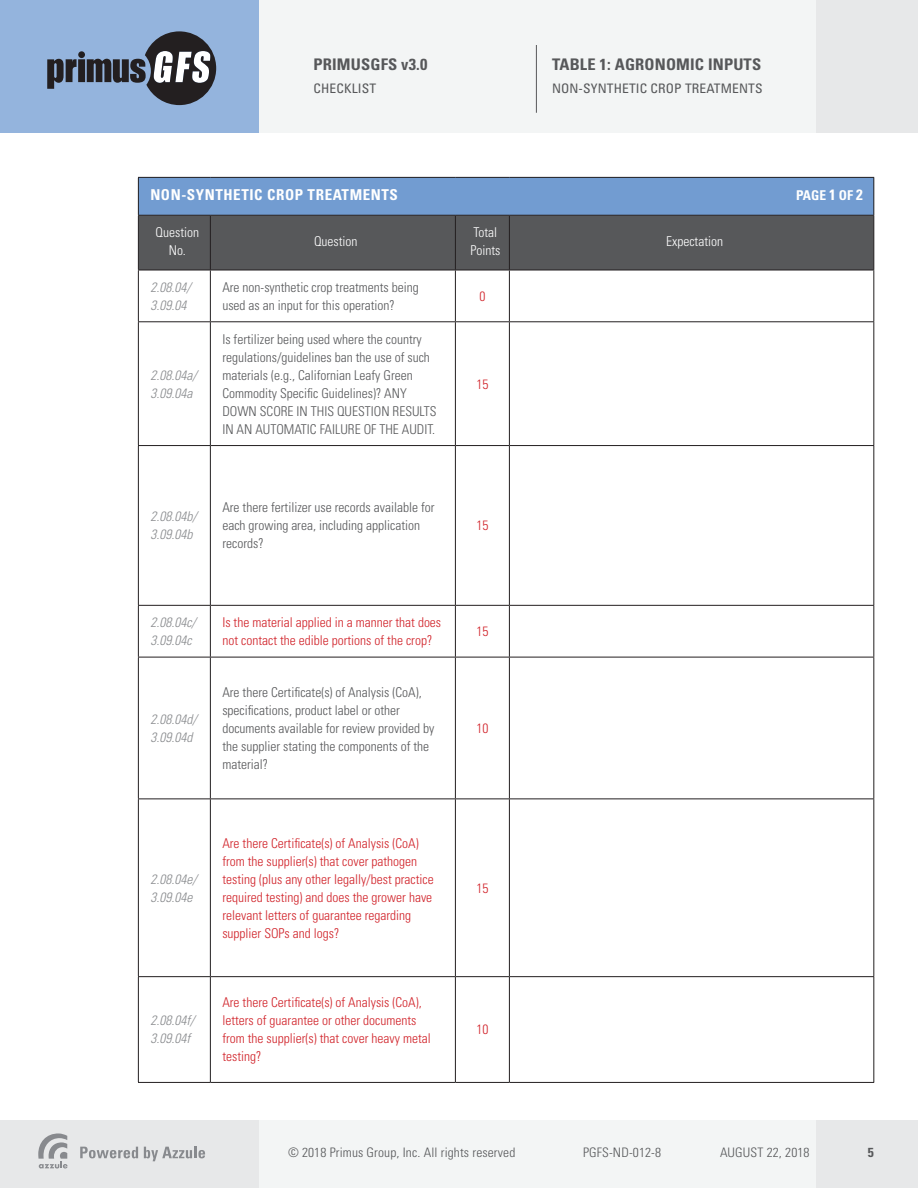
<style>
.page{position:relative;width:918px;height:1188px;background:#fff}
.page>*{position:absolute;margin:0;border:0;box-sizing:border-box;transform-origin:0 0}
.t1{font:700 condensed 16.05px "Univers LT Std";letter-spacing:.01em;color:#57585a}
.t2{font:700 condensed 15px "Univers LT Std";letter-spacing:.04em;color:#fff}
.t3{font:300 condensed 13.5px/18px "Univers LT Std";color:#57585a}
.t4{font:300 condensed 13.5px/18px "Univers LT Std";color:#d1232a}
.t5{font:italic 300 condensed 13.5px/18px "Univers LT Std";color:#898b8e}
.t6{font:300 condensed 13.5px/18px "Univers LT Std";color:#fff;text-align:center}
.t7{font:700 condensed 13.5px "Univers LT Std";color:#fff}
.t8{font:300 condensed 13.05px "Univers LT Std";letter-spacing:.01em;color:#57585a}
.t9{font:condensed 13.05px "Univers LT Std";letter-spacing:.01em;color:#57585a}
.t10{font:700 condensed 13.05px "Univers LT Std";color:#57585a}
.s1{font-size:15px}
</style>
<div class="page">
<div style="left:0;top:1120px;width:918px;height:68px;background:#f3f5f5"></div>
<div style="left:816px;top:1120px;width:102px;height:68px;background:#e7e8e9"></div>
<div style="left:0;top:1120px;width:259px;height:68px;background:#e7e8e9"></div>
<svg style="left:80px;top:1147px;width:58px;height:11px"></svg>
<svg style="left:144px;top:1147px;width:61px;height:14px"></svg>
<svg style="left:38px;top:1133px;width:30px;height:35px"></svg>
<div style="left:0;top:0;width:918px;height:132px;background:#f3f5f5"></div>
<div style="left:816px;top:0;width:102px;height:132px;background:#e7e8e9"></div>
<div style="left:0;top:0;width:259px;height:133px;background:#94b4dd"></div>
<svg style="left:47px;top:59px;width:30px;height:30px"></svg>
<div style="left:78px;top:59px;width:7px;height:23px;background:#231f20"></div>
<div style="left:78px;top:51px;width:7px;height:7px;background:#231f20;border-radius:50%"></div>
<svg style="left:87px;top:31px;width:129px;height:74px"></svg>
<hr style="left:536px;top:45px;width:1px;height:68px;background:#57585a">
<div style="left:138px;top:177px;width:736px;height:38px;background:#729cd1"></div>
<div style="left:139px;top:216px;width:734px;height:54px;background:#57585a"></div>
<hr style="left:138px;top:177px;width:72px;height:1px;background:#231f20">
<hr style="left:138px;top:178px;width:1px;height:37px;background:#231f20">
<hr style="left:210px;top:177px;width:245px;height:1px;background:#231f20">
<hr style="left:455px;top:177px;width:54px;height:1px;background:#231f20">
<hr style="left:509px;top:177px;width:365px;height:1px;background:#231f20">
<hr style="left:873px;top:178px;width:1px;height:37px;background:#231f20">
<hr style="left:138px;top:215px;width:72px;height:1px;background:#231f20">
<hr style="left:138px;top:216px;width:1px;height:54px;background:#231f20">
<hr style="left:210px;top:215px;width:245px;height:1px;background:#231f20">
<hr style="left:210px;top:216px;width:1px;height:54px;background:#231f20">
<hr style="left:455px;top:215px;width:54px;height:1px;background:#231f20">
<hr style="left:455px;top:216px;width:1px;height:54px;background:#231f20">
<hr style="left:509px;top:215px;width:365px;height:1px;background:#231f20">
<hr style="left:509px;top:216px;width:1px;height:54px;background:#231f20">
<hr style="left:873px;top:216px;width:1px;height:54px;background:#231f20">
<hr style="left:138px;top:270px;width:72px;height:1px;background:#231f20">
<hr style="left:138px;top:270px;width:1px;height:51px;background:#231f20">
<hr style="left:210px;top:270px;width:245px;height:1px;background:#231f20">
<hr style="left:210px;top:270px;width:1px;height:51px;background:#231f20">
<hr style="left:455px;top:270px;width:54px;height:1px;background:#231f20">
<hr style="left:455px;top:270px;width:1px;height:51px;background:#231f20">
<hr style="left:509px;top:270px;width:365px;height:1px;background:#231f20">
<hr style="left:509px;top:270px;width:1px;height:51px;background:#231f20">
<hr style="left:873px;top:270px;width:1px;height:51px;background:#231f20">
<hr style="left:138px;top:321px;width:72px;height:1px;background:#231f20">
<hr style="left:138px;top:322px;width:1px;height:123px;background:#231f20">
<hr style="left:210px;top:321px;width:245px;height:1px;background:#231f20">
<hr style="left:210px;top:322px;width:1px;height:123px;background:#231f20">
<hr style="left:455px;top:321px;width:54px;height:1px;background:#231f20">
<hr style="left:455px;top:322px;width:1px;height:123px;background:#231f20">
<hr style="left:509px;top:321px;width:365px;height:1px;background:#231f20">
<hr style="left:509px;top:322px;width:1px;height:123px;background:#231f20">
<hr style="left:873px;top:322px;width:1px;height:123px;background:#231f20">
<hr style="left:138px;top:445px;width:72px;height:1px;background:#231f20">
<hr style="left:138px;top:446px;width:1px;height:159px;background:#231f20">
<hr style="left:210px;top:445px;width:245px;height:1px;background:#231f20">
<hr style="left:210px;top:446px;width:1px;height:159px;background:#231f20">
<hr style="left:455px;top:445px;width:54px;height:1px;background:#231f20">
<hr style="left:455px;top:446px;width:1px;height:159px;background:#231f20">
<hr style="left:509px;top:445px;width:365px;height:1px;background:#231f20">
<hr style="left:509px;top:446px;width:1px;height:159px;background:#231f20">
<hr style="left:873px;top:446px;width:1px;height:159px;background:#231f20">
<hr style="left:138px;top:605px;width:72px;height:1px;background:#231f20">
<hr style="left:138px;top:606px;width:1px;height:51px;background:#231f20">
<hr style="left:210px;top:605px;width:245px;height:1px;background:#231f20">
<hr style="left:210px;top:606px;width:1px;height:51px;background:#231f20">
<hr style="left:455px;top:605px;width:54px;height:1px;background:#231f20">
<hr style="left:455px;top:606px;width:1px;height:51px;background:#231f20">
<hr style="left:509px;top:605px;width:365px;height:1px;background:#231f20">
<hr style="left:509px;top:606px;width:1px;height:51px;background:#231f20">
<hr style="left:873px;top:606px;width:1px;height:51px;background:#231f20">
<hr style="left:138px;top:657px;width:72px;height:1px;background:#231f20">
<hr style="left:138px;top:657px;width:1px;height:142px;background:#231f20">
<hr style="left:210px;top:657px;width:245px;height:1px;background:#231f20">
<hr style="left:210px;top:657px;width:1px;height:142px;background:#231f20">
<hr style="left:455px;top:657px;width:54px;height:1px;background:#231f20">
<hr style="left:455px;top:657px;width:1px;height:142px;background:#231f20">
<hr style="left:509px;top:657px;width:365px;height:1px;background:#231f20">
<hr style="left:509px;top:657px;width:1px;height:142px;background:#231f20">
<hr style="left:873px;top:657px;width:1px;height:142px;background:#231f20">
<hr style="left:138px;top:799px;width:72px;height:1px;background:#231f20">
<hr style="left:138px;top:799px;width:1px;height:177px;background:#231f20">
<hr style="left:210px;top:799px;width:245px;height:1px;background:#231f20">
<hr style="left:210px;top:799px;width:1px;height:177px;background:#231f20">
<hr style="left:455px;top:799px;width:54px;height:1px;background:#231f20">
<hr style="left:455px;top:799px;width:1px;height:177px;background:#231f20">
<hr style="left:509px;top:799px;width:365px;height:1px;background:#231f20">
<hr style="left:509px;top:799px;width:1px;height:177px;background:#231f20">
<hr style="left:873px;top:799px;width:1px;height:177px;background:#231f20">
<hr style="left:138px;top:976px;width:72px;height:1px;background:#231f20">
<hr style="left:138px;top:977px;width:1px;height:105px;background:#231f20">
<hr style="left:210px;top:976px;width:245px;height:1px;background:#231f20">
<hr style="left:210px;top:977px;width:1px;height:105px;background:#231f20">
<hr style="left:455px;top:976px;width:54px;height:1px;background:#231f20">
<hr style="left:455px;top:977px;width:1px;height:105px;background:#231f20">
<hr style="left:509px;top:976px;width:365px;height:1px;background:#231f20">
<hr style="left:509px;top:977px;width:1px;height:105px;background:#231f20">
<hr style="left:873px;top:977px;width:1px;height:105px;background:#231f20">
<hr style="left:138px;top:1082px;width:72px;height:1px;background:#231f20">
<hr style="left:210px;top:1082px;width:245px;height:1px;background:#231f20">
<hr style="left:455px;top:1082px;width:54px;height:1px;background:#231f20">
<hr style="left:509px;top:1082px;width:365px;height:1px;background:#231f20">
<p class="t1" style="left:314px;top:55px;width:115px">PRIMUSGFS v3.0</p>
<p class="t9" style="left:314px;top:80px;width:64px">CHECKLIST</p>
<p class="t1" style="left:552px;top:55px;width:211px">TABLE 1: AGRONOMIC INPUTS</p>
<p class="t9" style="left:552px;top:80px;width:212px">NON-SYNTHETIC CROP TREATMENTS</p>
<p class="t2" style="left:150px;top:186px;width:249px">NON-SYNTHETIC CROP TREATMENTS</p>
<p class="t7" style="left:796px;top:187px;width:68px">PAGE <span class="s1">1</span> OF <span class="s1">2</span></p>
<p class="t6" style="left:156px;top:223px;width:45px">Question<br>No.</p>
<p class="t6" style="left:314px;top:232px;width:45px">Question</p>
<p class="t6" style="left:470px;top:223px;width:31px;text-align:left">Total<br>Points</p>
<p class="t6" style="left:666px;top:232px;width:58px">Expectation</p>
<p class="t5" style="left:150px;top:278px;width:42px">2.08.04/<br>3.09.04</p>
<p class="t3" style="left:222px;top:278px;width:198px">Are non-synthetic crop treatments being used as an input for this operation?</p>
<p class="t4" style="left:479px;top:287px;width:7px">0</p>
<p class="t5" style="left:150px;top:366px;width:48px">2.08.04a/<br>3.09.04a</p>
<p class="t3" style="left:222px;top:330px;width:216px">Is fertilizer being used where the country regulations/guidelines ban the use of such materials (e.g., Californian Leafy Green Commodity Specific Guidelines)? ANY DOWN SCORE IN THIS QUESTION RESULTS IN AN AUTOMATIC FAILURE OF THE AUDIT.</p>
<p class="t5" style="left:150px;top:508px;width:48px">2.08.04b/<br>3.09.04b</p>
<p class="t3" style="left:222px;top:499px;width:214px">Are there fertilizer use records available for each growing area, including application records?</p>
<p class="t4" style="left:476px;top:375px;width:13px">15</p>
<p class="t4" style="left:476px;top:517px;width:13px">15</p>
<p class="t5" style="left:150px;top:613px;width:47px">2.08.04c/<br>3.09.04c</p>
<p class="t4" style="left:222px;top:613px;width:220px">Is the material applied in a manner that does not contact the edible portions of the crop?</p>
<p class="t4" style="left:476px;top:622px;width:13px">15</p>
<p class="t5" style="left:150px;top:710px;width:48px">2.08.04d/<br>3.09.04d</p>
<p class="t3" style="left:222px;top:683px;width:214px">Are there Certificate(s) of Analysis (CoA), specifications, product label or other documents available for review provided by the supplier stating the components of the material?</p>
<p class="t5" style="left:150px;top:870px;width:48px">2.08.04e/<br>3.09.04e</p>
<p class="t5" style="left:150px;top:1012px;width:46px">2.08.04f/<br>3.09.04f</p>
<p class="t4" style="left:222px;top:834px;width:213px">Are there Certificate(s) of Analysis (CoA) from the supplier(s) that cover pathogen testing (plus any other legally/best practice required testing) and does the grower have relevant letters of guarantee regarding supplier SOPs and logs?</p>
<p class="t4" style="left:222px;top:994px;width:210px">Are there Certificate(s) of Analysis (CoA), letters of guarantee or other documents from the supplier(s) that cover heavy metal testing?</p>
<p class="t4" style="left:476px;top:719px;width:13px">10</p>
<p class="t4" style="left:476px;top:879px;width:13px">15</p>
<p class="t4" style="left:476px;top:1021px;width:13px">10</p>
<p class="t8" style="left:288px;top:1145px;width:229px">© 2018 Primus Group, Inc. All rights reserved</p>
<p class="t8" style="left:583px;top:1145px;width:80px">PGFS-ND-012-8</p>
<p class="t8" style="left:720px;top:1145px;width:91px">AUGUST 22, 2018</p>
<p class="t10" style="left:868px;top:1145px;width:7px">5</p>
</div>
